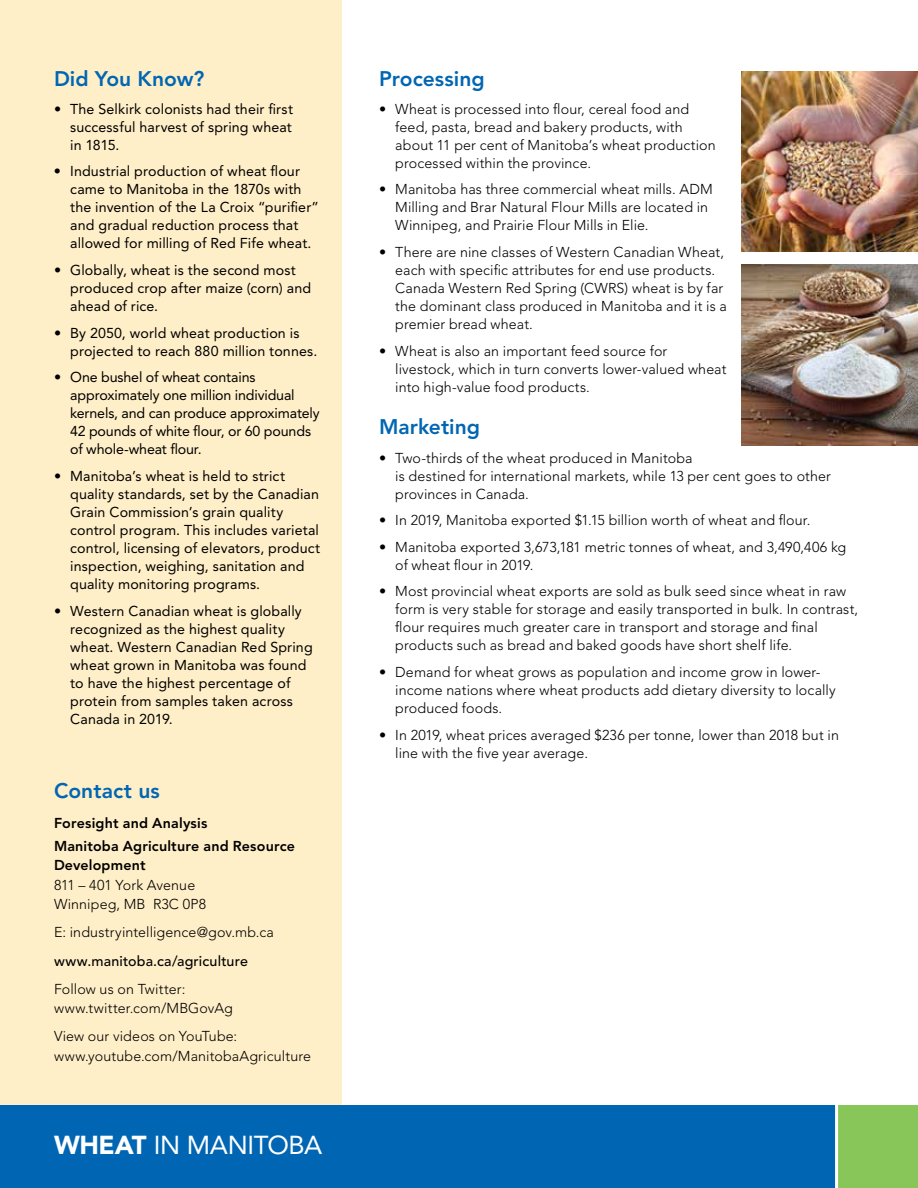
<style>
.page{position:relative;width:918px;height:1188px;background:#fff}
.page>*{position:absolute;margin:0;border:0;box-sizing:border-box;transform-origin:0 0}
.t1{font:25.8px "Avenir LT Std";letter-spacing:-.015em;color:#fff}
.t2{font:800 21px "Avenir LT Std";color:#0066b3}
.t3{font:300 14.25px/18px "Avenir LT Std";letter-spacing:.01em;color:#000}
.t4{font:14.25px/18px "Avenir LT Std";letter-spacing:.01em;color:#000}
.t5{font:14.25px/18px "Avenir LT Std";letter-spacing:-.01em;color:#000}
.t6{font:800 14.25px/22.8px "Avenir LT Std";letter-spacing:.015em;color:#000}
.t7{font:500 14.25px "Avenir LT Std";letter-spacing:.015em;color:#000}
.s1{font-weight:900}
</style>
<div class="page">
<div style="left:0;top:0;width:341px;height:1115px;background:#ffefc8"></div>
<img style="left:742px;top:71px;width:176px;height:181px">
<img style="left:742px;top:265px;width:176px;height:180px">
<div style="left:0;top:1105px;width:838px;height:83px;background:#0066b3"></div>
<div style="left:837px;top:1105px;width:81px;height:83px;background:#88c659"></div>
<hr style="left:835px;top:1105px;width:3px;height:83px;background:#fff">
<h2 class="t2" style="left:54px;top:66px;width:152px">Did You Know?</h2>
<p class="t4" style="left:70px;top:100px;width:224px;text-align:justify;text-indent:-16px">• The Selkirk colonists had their first successful harvest of spring wheat in 1815.</p>
<p class="t4" style="left:70px;top:163px;width:250px;text-indent:-16px">• Industrial production of wheat flour came to Manitoba in the 1870s with the invention of the La Croix “purifier” and gradual reduction process that allowed for milling of Red Fife wheat.</p>
<p class="t4" style="left:70px;top:261px;width:242px;text-indent:-16px">• Globally, wheat is the second most produced crop after maize (corn) and ahead of rice.</p>
<p class="t4" style="left:70px;top:324px;width:249px;text-indent:-16px">• By 2050, world wheat production is projected to reach 880 million tonnes.</p>
<p class="t5" style="left:70px;top:368px;width:251px;text-indent:-16px">• One bushel of wheat contains approximately one million individual kernels, and can produce approximately 42 pounds of white flour, or 60 pounds of whole-wheat flour.</p>
<p class="t4" style="left:70px;top:467px;width:252px;text-indent:-16px">• Manitoba’s wheat is held to strict quality standards, set by the Canadian Grain Commission’s grain quality control program. This includes varietal control, licensing of elevators, product inspection, weighing, sanitation and quality monitoring programs.</p>
<p class="t4" style="left:70px;top:602px;width:244px;text-indent:-16px">• Western Canadian wheat is globally recognized as the highest quality wheat. Western Canadian Red Spring wheat grown in Manitoba was found to have the highest percentage of protein from samples taken across<br>Canada in 2019.</p>
<h2 class="t2" style="left:54px;top:779px;width:107px">Contact us</h2>
<p class="t6" style="left:54px;top:812px;width:242px">Foresight and Analysis<br>Manitoba Agriculture and Resource</p>
<p class="t6" style="left:54px;top:854px;width:93px">Development</p>
<p class="t3" style="left:54px;top:875px;width:154px;line-height:19.5px">811 – 401 York Avenue<br>Winnipeg, MB R3C 0P8</p>
<p class="t3" style="left:54px;top:924px;width:222px">E: industryintelligence@gov.mb.ca</p>
<p class="t7" style="left:54px;top:952px;width:196px">www.manitoba.ca/agriculture</p>
<p class="t3" style="left:54px;top:979px;width:180px;line-height:19.5px">Follow us on Twitter: www.twitter.com/MBGovAg</p>
<p class="t3" style="left:54px;top:1027px;width:259px;line-height:19.5px">View our videos on YouTube: www.youtube.com/ManitobaAgriculture</p>
<p class="t1" style="left:54px;top:1130px;width:270px"><span class="s1">WHEAT</span> IN MANITOBA</p>
<h2 class="t2" style="left:379px;top:66px;width:107px">Processing</h2>
<p class="t3" style="left:395px;top:100px;width:322px;text-indent:-16px">• Wheat is processed into flour, cereal food and feed, pasta, bread and bakery products, with about 11 per cent of Manitoba’s wheat production processed within the province.</p>
<p class="t3" style="left:395px;top:181px;width:319px;text-indent:-16px">• Manitoba has three commercial wheat mills. ADM<br>Milling and Brar Natural Flour Mills are located in<br>Winnipeg, and Prairie Flour Mills in Elie.</p>
<p class="t3" style="left:395px;top:243px;width:333px;text-indent:-16px">• There are nine classes of Western Canadian Wheat, each with specific attributes for end use products.<br>Canada Western Red Spring (CWRS) wheat is by far the dominant class produced in Manitoba and it is a premier bread wheat.</p>
<p class="t3" style="left:395px;top:342px;width:333px;text-indent:-16px">• Wheat is also an important feed source for livestock, which in turn converts lower-valued wheat into high-value food products.</p>
<h2 class="t2" style="left:379px;top:415px;width:102px">Marketing</h2>
<p class="t3" style="left:395px;top:449px;width:437px;text-indent:-16px">• Two-thirds of the wheat produced in Manitoba<br>is destined for international markets, while 13 per cent goes to other provinces in Canada.</p>
<p class="t3" style="left:379px;top:511px;width:433px">• In 2019, Manitoba exported $1.15 billion worth of wheat and flour.</p>
<p class="t3" style="left:395px;top:538px;width:453px;text-indent:-16px">• Manitoba exported 3,673,181 metric tonnes of wheat, and 3,490,406 kg of wheat flour in 2019.</p>
<p class="t3" style="left:395px;top:583px;width:464px;text-indent:-16px">• Most provincial wheat exports are sold as bulk seed since wheat in raw form is very stable for storage and easily transported in bulk. In contrast, flour requires much greater care in transport and storage and final products such as bread and baked goods have short shelf life.</p>
<p class="t3" style="left:395px;top:663px;width:442px;text-indent:-16px">• Demand for wheat grows as population and income grow in lower&shy;income nations where wheat products add dietary diversity to locally produced foods.</p>
<p class="t3" style="left:395px;top:726px;width:445px;text-indent:-16px">• In 2019, wheat prices averaged $236 per tonne, lower than 2018 but in line with the five year average.</p>
</div>
